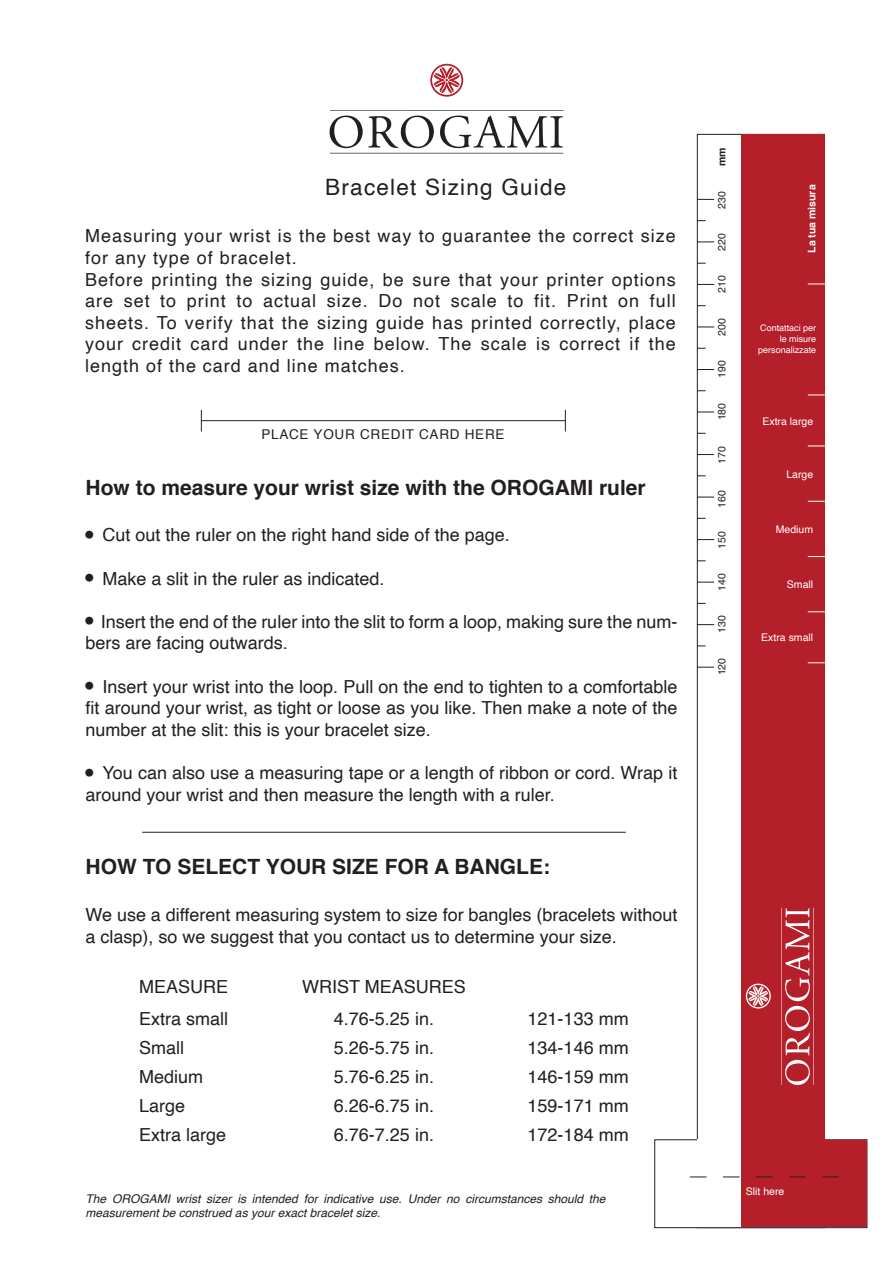
<style>
.page{position:relative;width:893px;height:1263px;background:#fff}
.page>*{position:absolute;margin:0;border:0;box-sizing:border-box;transform-origin:0 0}
.t1{font:22.5px "Helvetica";letter-spacing:.055em;color:#231f20}
.t2{font:700 21px "Helvetica";color:#231f20}
.t3{font:18px/29px "Helvetica";color:#231f20}
.t4{font:18px/21.6px "Helvetica";letter-spacing:.055em;color:#231f20}
.t5{font:13.5px "Helvetica";letter-spacing:.055em;color:#231f20}
.t6{font:italic 12px/14.4px "Helvetica";color:#231f20}
.t7{font:10.5px "Helvetica";color:#fff}
.t8{font:10.5px "Helvetica";color:#231f20}
.t9{font:700 10.5px "Helvetica";color:#fff}
.t10{font:700 10.5px "Helvetica";color:#231f20}
.t11{font:9px/10.8px "Helvetica";color:#fff;text-align:right}
</style>
<div class="page">
<svg style="left:329px;top:110px;width:234px;height:44px"></svg>
<svg style="left:430px;top:64px;width:33px;height:33px"></svg>
<hr style="left:142px;top:832px;width:484px;height:1px;background:#231f20">
<div style="left:697px;top:134px;width:128px;height:1094px;border:1px solid #231f20"></div>
<div style="left:741px;top:135px;width:83px;height:1004px;background:#b51f2a"></div>
<svg style="left:697px;top:582px;width:17px;height:1px"></svg>
<svg style="left:697px;top:539px;width:17px;height:1px"></svg>
<svg style="left:697px;top:497px;width:17px;height:1px"></svg>
<svg style="left:697px;top:454px;width:17px;height:1px"></svg>
<svg style="left:697px;top:412px;width:17px;height:1px"></svg>
<svg style="left:697px;top:369px;width:17px;height:1px"></svg>
<svg style="left:697px;top:327px;width:17px;height:1px"></svg>
<svg style="left:697px;top:284px;width:17px;height:1px"></svg>
<svg style="left:697px;top:242px;width:17px;height:1px"></svg>
<svg style="left:697px;top:199px;width:17px;height:1px"></svg>
<svg style="left:697px;top:667px;width:17px;height:1px"></svg>
<svg style="left:697px;top:624px;width:17px;height:1px"></svg>
<svg style="left:808px;top:611px;width:17px;height:1px"></svg>
<svg style="left:808px;top:662px;width:17px;height:1px"></svg>
<svg style="left:808px;top:556px;width:17px;height:1px"></svg>
<svg style="left:808px;top:501px;width:17px;height:1px"></svg>
<svg style="left:808px;top:446px;width:17px;height:1px"></svg>
<svg style="left:808px;top:395px;width:17px;height:1px"></svg>
<svg style="left:808px;top:284px;width:17px;height:1px"></svg>
<div style="left:655px;top:1140px;width:212px;height:88px;background:#fff"></div>
<div style="left:654px;top:1139px;width:213px;height:89px;border:1px solid #231f20"></div>
<div style="left:698px;top:1139px;width:126px;height:7px;background:#fff"></div>
<div style="left:741px;top:1140px;width:125px;height:87px;background:#b51f2a"></div>
<svg style="left:690px;top:1177px;width:149px;height:1px"></svg>
<div style="left:741px;top:1137px;width:83px;height:8px;background:#b51f2a"></div>
<svg style="left:781px;top:907px;width:33px;height:178px"></svg>
<svg style="left:746px;top:983px;width:25px;height:25px"></svg>
<hr style="left:202px;top:420px;width:364px;height:1px;background:#231f20">
<svg style="left:201px;top:410px;width:1px;height:21px"></svg>
<svg style="left:565px;top:410px;width:1px;height:21px"></svg>
<p class="t1" style="left:325px;top:170px;width:243px">Bracelet Sizing Guide</p>
<p class="t4" style="left:85px;top:226px;width:592px">Measuring your wrist is the best way to guarantee the correct size for any type of bracelet.<br>Before printing the sizing guide, be sure that your printer options are set to print to actual size. Do not scale to fit. Print on full sheets. To verify that the sizing guide has printed correctly, place your credit card under the line below. The scale is correct if the length of the card and line matches.</p>
<p class="t5" style="left:261px;top:423px;width:245px">PLACE YOUR CREDIT CARD HERE</p>
<p class="t2" style="left:86px;top:470px;width:562px">How to measure your wrist size with the OROGAMI ruler</p>
<p class="t3" style="left:86px;top:521px;width:426px">■ Cut out the ruler on the right hand side of the page.</p>
<p class="t3" style="left:86px;top:564px;width:300px">■ Make a slit in the ruler as indicated.</p>
<p class="t3" style="left:86px;top:611px;width:593px;line-height:21.6px">■ Insert the end of the ruler into the slit to form a loop, making sure the num&shy;bers are facing outwards.</p>
<p class="t3" style="left:86px;top:676px;width:593px;line-height:21.6px;text-align:justify">■ Insert your wrist into the loop. Pull on the end to tighten to a comfortable fit around your wrist, as tight or loose as you like. Then make a note of the number at the slit: this is your bracelet size.</p>
<p class="t3" style="left:86px;top:762px;width:593px;line-height:21.6px">■ You can also use a measuring tape or a length of ribbon or cord. Wrap it around your wrist and then measure the length with a ruler.</p>
<p class="t2" style="left:86px;top:850px;width:466px">HOW TO SELECT YOUR SIZE FOR A BANGLE:</p>
<p class="t3" style="left:86px;top:904px;width:593px;line-height:21.6px">We use a different measuring system to size for bangles (bracelets without a clasp), so we suggest that you contact us to determine your size.</p>
<p class="t3" style="left:139px;top:971px;width:91px;line-height:32px">MEASURE<br>Extra small</p>
<p class="t3" style="left:139px;top:1034px;width:89px">Small<br>Medium<br>Large<br>Extra large</p>
<p class="t3" style="left:302px;top:971px;width:165px;line-height:32px;text-align:center">WRIST MEASURES<br>4.76-5.25 in.</p>
<p class="t3" style="left:334px;top:1034px;width:102px;text-align:justify">5.26-5.75 in.<br>5.76-6.25 in.<br>6.26-6.75 in.</p>
<p class="t3" style="left:334px;top:1121px;width:102px">6.76-7.25 in.</p>
<p class="t3" style="left:528px;top:1005px;width:103px;text-align:justify">121-133 mm 134-146 mm 146-159 mm 159-171 mm 172-184 mm</p>
<p class="t6" style="left:86px;top:1192px;width:522px">The OROGAMI wrist sizer is intended for indicative use. Under no circumstances should the measurement be construed as your exact bracelet size.</p>
<p class="t10" style="left:713px;top:166px;width:20px;rotate:-90deg">mm</p>
<p class="t8" style="left:714px;top:209px;width:19px;rotate:-90deg">230</p>
<p class="t8" style="left:714px;top:251px;width:19px;rotate:-90deg">220</p>
<p class="t8" style="left:714px;top:293px;width:19px;rotate:-90deg">210</p>
<p class="t8" style="left:714px;top:336px;width:19px;rotate:-90deg">200</p>
<p class="t8" style="left:714px;top:378px;width:19px;rotate:-90deg">190</p>
<p class="t8" style="left:714px;top:420px;width:19px;rotate:-90deg">180</p>
<p class="t8" style="left:714px;top:464px;width:19px;rotate:-90deg">170</p>
<p class="t8" style="left:714px;top:508px;width:19px;rotate:-90deg">160</p>
<p class="t8" style="left:714px;top:549px;width:19px;rotate:-90deg">150</p>
<p class="t8" style="left:714px;top:590px;width:19px;rotate:-90deg">140</p>
<p class="t8" style="left:714px;top:633px;width:19px;rotate:-90deg">130</p>
<p class="t8" style="left:714px;top:675px;width:19px;rotate:-90deg">120</p>
<p class="t9" style="left:803px;top:253px;width:70px;rotate:-90deg">La tua misura</p>
<p class="t11" style="left:758px;top:323px;width:60px">Contattaci per le misure personalizzate</p>
<p class="t7" style="left:762px;top:413px;width:52px">Extra large</p>
<p class="t7" style="left:786px;top:466px;width:28px">Large</p>
<p class="t7" style="left:776px;top:521px;width:39px">Medium</p>
<p class="t7" style="left:787px;top:576px;width:28px">Small</p>
<p class="t7" style="left:761px;top:630px;width:53px">Extra small</p>
<p class="t7" style="left:746px;top:1183px;width:40px">Slit here</p>
</div>
